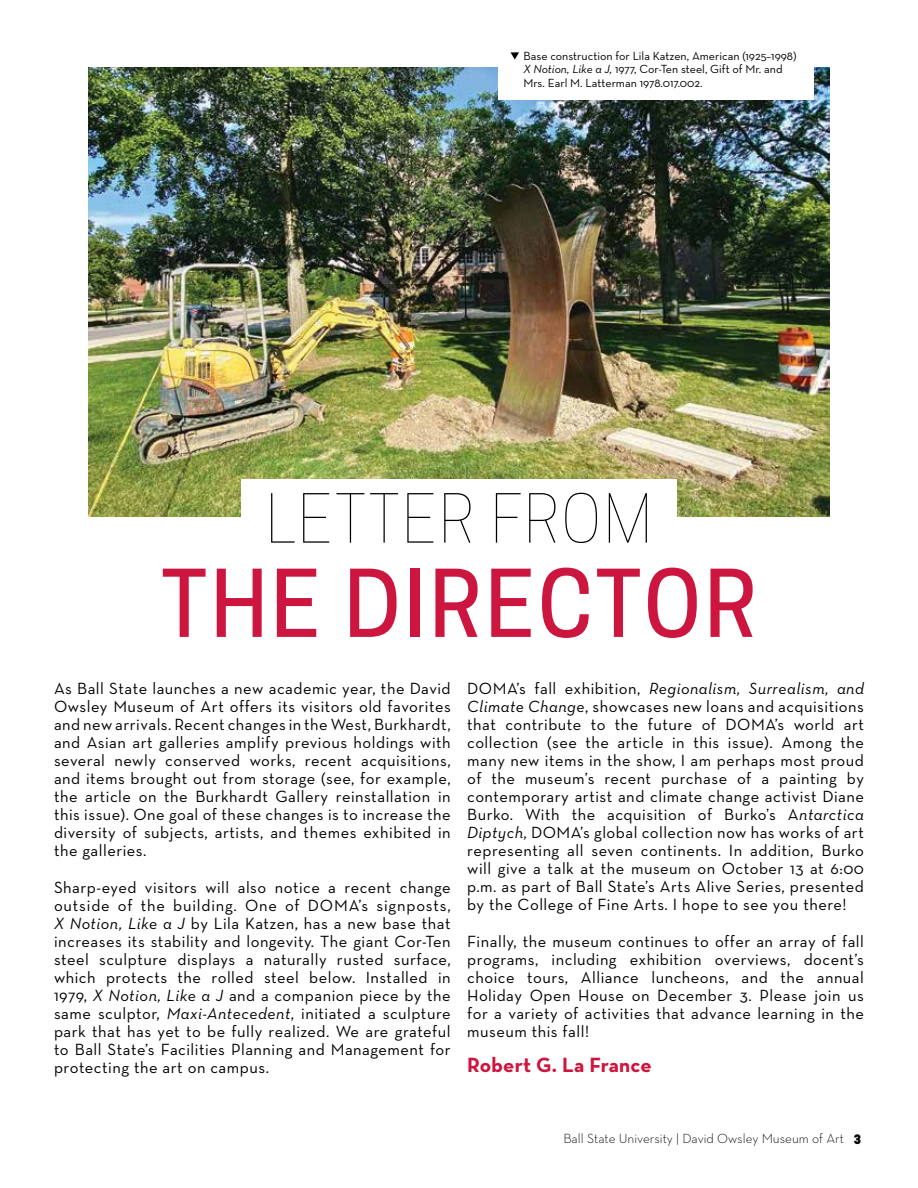
<style>
.page{position:relative;width:918px;height:1188px;background:#fff}
.page>*{position:absolute;margin:0;border:0;box-sizing:border-box;transform-origin:0 0}
.t1{font:500 87.45px "Cooper Hewitt";letter-spacing:.04em;color:#cd163f}
.t2{font:100 63.6px "Cooper Hewitt";letter-spacing:.04em;color:#000}
.t3{font:700 21px "Neutra Text";letter-spacing:.01em;color:#cd163f}
.t4{font:16.5px/18px "Neutra Text";letter-spacing:.03em;color:#000;text-align:justify}
.t5{font:300 13.5px "Neutra Text";color:#000}
.t6{font:12px/13.2px "Neutra Text";color:#000}
.s1{font-style:italic}
.s2{font-family:"Korolev";font-weight:800}
</style>
<div class="page">
<img style="left:88px;top:68px;width:742px;height:449px">
<div style="left:498px;top:29px;width:316px;height:71px;background:#fff"></div>
<div style="left:241px;top:480px;width:436px;height:71px;background:#fff"></div>
<svg style="left:511px;top:52px;width:8px;height:8px"></svg>
<p class="t6" style="left:523px;top:49px;width:275px">Base construction for Lila Katzen, American (1925–1998)<br><span class="s1">X Notion, Like a J,</span> 1977, Cor-Ten steel, Gift of Mr. and<br>Mrs. Earl M. Latterman 1978.017.002.</p>
<h2 class="t2" style="left:266px;top:477px;width:387px">LETTER FROM</h2>
<h1 class="t1" style="left:161px;top:553px;width:597px">THE DIRECTOR</h1>
<p class="t4" style="left:54px;top:679px;width:398px">As Ball State launches a new academic year, the David Owsley Museum of Art offers its visitors old favorites and new arrivals. Recent changes in the West, Burkhardt, and Asian art galleries amplify previous holdings with several newly conserved works, recent acquisitions, and items brought out from storage (see, for example, the article on the Burkhardt Gallery reinstallation in this issue). One goal of these changes is to increase the diversity of subjects, artists, and themes exhibited in the galleries.</p>
<p class="t4" style="left:54px;top:878px;width:398px">Sharp-eyed visitors will also notice a recent change outside of the building. One of DOMA’s signposts, <span class="s1">X Notion, Like a J</span> by Lila Katzen, has a new base that increases its stability and longevity. The giant Cor-Ten steel sculpture displays a naturally rusted surface, which protects the rolled steel below. Installed in 1979, <span class="s1">X Notion, Like a J</span> and a companion piece by the same sculptor, <span class="s1">Maxi-Antecedent</span>, initiated a sculpture park that has yet to be fully realized. We are grateful to Ball State’s Facilities Planning and Management for protecting the art on campus.</p>
<p class="t4" style="left:467px;top:679px;width:398px">DOMA’s fall exhibition, <span class="s1">Regionalism, Surrealism, and Climate Change</span>, showcases new loans and acquisitions that contribute to the future of DOMA’s world art collection (see the article in this issue). Among the many new items in the show, I am perhaps most proud of the museum’s recent purchase of a painting by contemporary artist and climate change activist Diane Burko. With the acquisition of Burko’s A<span class="s1">ntarctica Diptych</span>, DOMA’s global collection now has works of art representing all seven continents. In addition, Burko will give a talk at the museum on October 13 at 6:00 p.m. as part of Ball State’s Arts Alive Series, presented by the College of Fine Arts. I hope to see you there!</p>
<p class="t4" style="left:467px;top:932px;width:398px">Finally, the museum continues to offer an array of fall programs, including exhibition overviews, docent’s choice tours, Alliance luncheons, and the annual Holiday Open House on December 3. Please join us for a variety of activities that advance learning in the museum this fall!</p>
<p class="t3" style="left:467px;top:1052px;width:186px">Robert G. La France</p>
<p class="t5" style="left:563px;top:1131px;width:299px">Ball State University | David Owsley Museum of Art <span class="s2">3</span></p>
</div>
